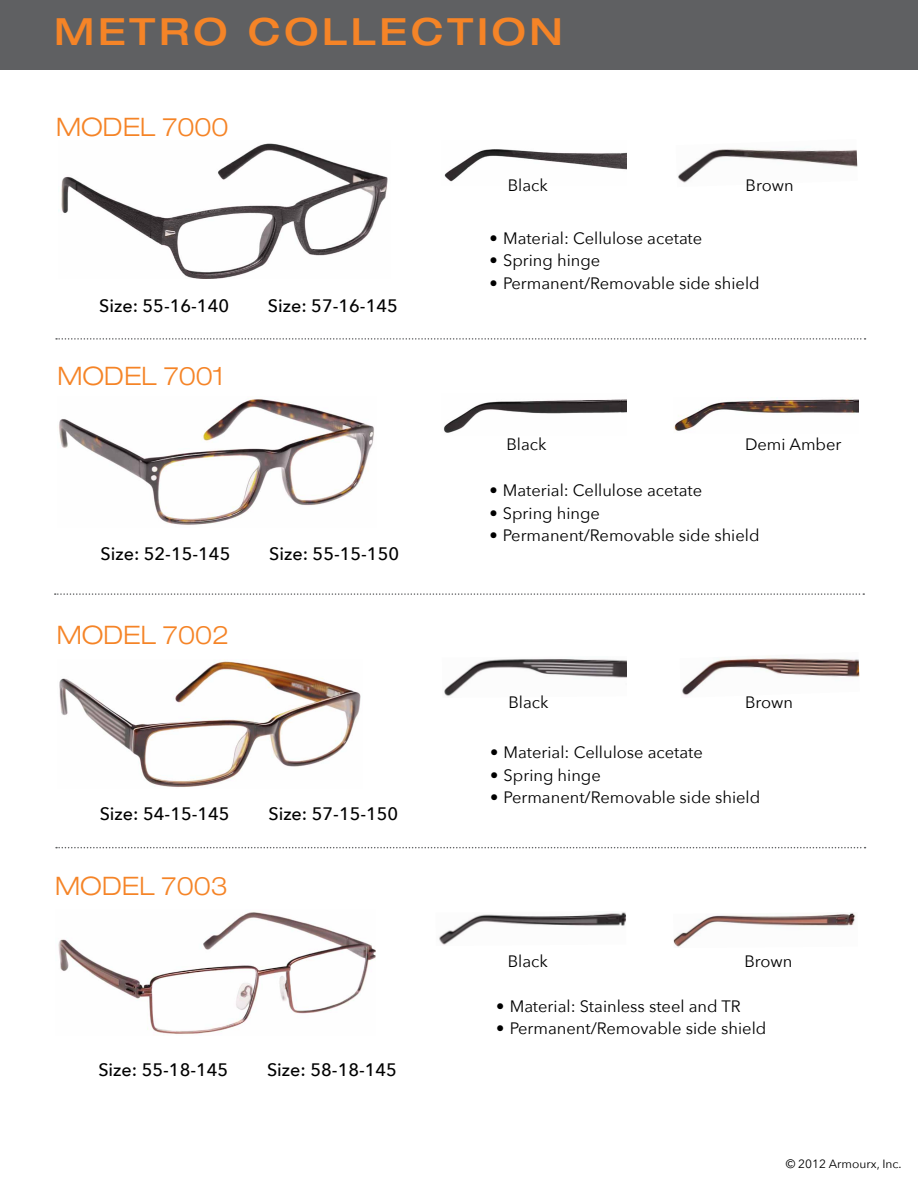
<style>
.page{position:relative;width:918px;height:1188px;background:#fff}
.page>*{position:absolute;margin:0;border:0;box-sizing:border-box;transform-origin:0 0}
.t1{font:500 expanded 37.5px "Helvetica Neue LT Std";letter-spacing:.1em;color:#f58427}
.t2{font:300 expanded 25.5px "Helvetica Neue LT Std";color:#f58427}
.t3{font:500 18px "Avenir Next";color:#000}
.t4{font:16.5px "Avenir Next";color:#000}
.t5{font:12px "Avenir Next";color:#000}
</style>
<div class="page">
<div style="left:0;top:0;width:918px;height:69px;background:#5f6062"></div>
<img style="left:61px;top:143px;width:327px;height:136px">
<svg style="left:56px;top:338px;width:810px;height:2px"></svg>
<svg style="left:55px;top:593px;width:809px;height:2px"></svg>
<svg style="left:56px;top:847px;width:810px;height:1px"></svg>
<img style="left:59px;top:399px;width:315px;height:126px">
<img style="left:444px;top:149px;width:182px;height:33px">
<img style="left:444px;top:399px;width:182px;height:34px">
<img style="left:59px;top:660px;width:302px;height:127px">
<img style="left:444px;top:659px;width:183px;height:38px">
<img style="left:682px;top:658px;width:178px;height:38px">
<img style="left:678px;top:149px;width:180px;height:34px">
<img style="left:674px;top:399px;width:184px;height:32px">
<img style="left:58px;top:912px;width:317px;height:122px">
<img style="left:439px;top:912px;width:187px;height:33px">
<img style="left:673px;top:913px;width:183px;height:34px">
<h1 class="t1" style="left:54px;top:8px;width:510px">METRO COLLECTION</h1>
<h2 class="t2" style="left:56px;top:111px;width:174px">MODEL 7000</h2>
<p class="t3" style="left:99px;top:295px;width:131px">Size: 55-16-140</p>
<h2 class="t2" style="left:57px;top:361px;width:168px">MODEL 7001</h2>
<p class="t3" style="left:268px;top:295px;width:131px">Size: 57-16-145</p>
<p class="t3" style="left:100px;top:543px;width:131px">Size: 52-15-145</p>
<h2 class="t2" style="left:57px;top:620px;width:174px">MODEL 7002</h2>
<p class="t3" style="left:269px;top:543px;width:131px">Size: 55-15-150</p>
<p class="t3" style="left:100px;top:803px;width:131px">Size: 54-15-145</p>
<p class="t3" style="left:268px;top:803px;width:131px">Size: 57-15-150</p>
<h2 class="t2" style="left:55px;top:871px;width:174px">MODEL 7003</h2>
<p class="t3" style="left:98px;top:1059px;width:131px">Size: 55-18-145</p>
<p class="t3" style="left:267px;top:1059px;width:131px">Size: 58-18-145</p>
<p class="t4" style="left:508px;top:176px;width:42px">Black</p>
<p class="t4" style="left:746px;top:176px;width:50px">Brown</p>
<p class="t4" style="left:490px;top:228px;width:214px">• Material: Cellulose acetate</p>
<p class="t4" style="left:490px;top:251px;width:112px">• Spring hinge</p>
<p class="t4" style="left:490px;top:273px;width:272px">• Permanent/Removable side shield</p>
<p class="t4" style="left:506px;top:434px;width:42px">Black</p>
<p class="t4" style="left:745px;top:434px;width:98px">Demi Amber</p>
<p class="t4" style="left:489px;top:480px;width:214px">• Material: Cellulose acetate</p>
<p class="t4" style="left:489px;top:503px;width:112px">• Spring hinge</p>
<p class="t4" style="left:489px;top:525px;width:272px">• Permanent/Removable side shield</p>
<p class="t4" style="left:508px;top:692px;width:42px">Black</p>
<p class="t4" style="left:745px;top:692px;width:50px">Brown</p>
<p class="t4" style="left:490px;top:742px;width:214px">• Material: Cellulose acetate</p>
<p class="t4" style="left:490px;top:765px;width:112px">• Spring hinge</p>
<p class="t4" style="left:490px;top:787px;width:272px">• Permanent/Removable side shield</p>
<p class="t4" style="left:508px;top:952px;width:42px">Black</p>
<p class="t4" style="left:744px;top:952px;width:50px">Brown</p>
<p class="t4" style="left:496px;top:996px;width:246px">• Material: Stainless steel and TR</p>
<p class="t4" style="left:496px;top:1019px;width:272px">• Permanent/Removable side shield</p>
<p class="t5" style="left:786px;top:1156px;width:117px">© 2012 Armourx, Inc.</p>
</div>
